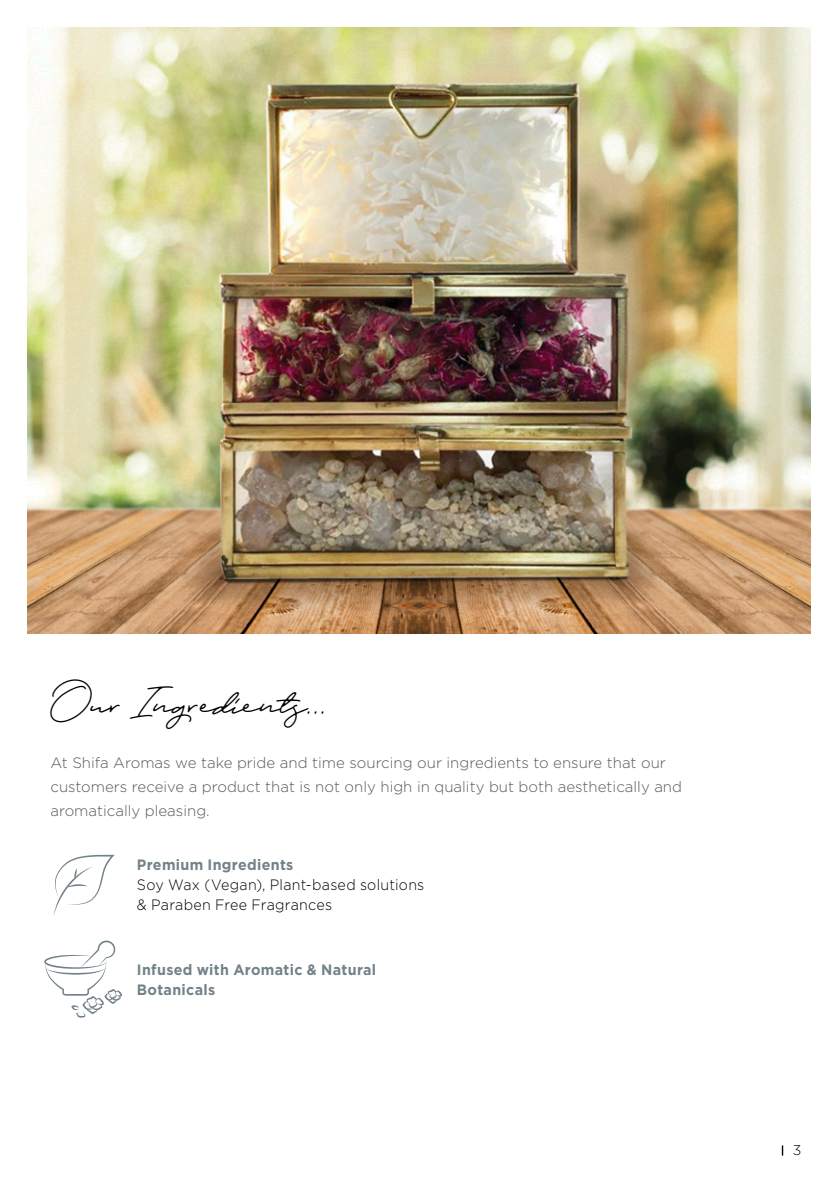
<style>
.page{position:relative;width:840px;height:1191px;background:#fff}
.page>*{position:absolute;margin:0;border:0;box-sizing:border-box;transform-origin:0 0}
.t1{font:42px "Portrait Script Alts";color:#000}
.t2{font:300 15px/24px "Gotham";color:#57595b}
.t3{font:300 15px/20px "Gotham";letter-spacing:.015em;color:#000;scale:.95 1}
.t4{font:700 15px/20px "Gotham";letter-spacing:.025em;color:#738288;scale:.95 1}
.t5{font:300 14px "Gotham";color:#000}
</style>
<div class="page">
<img style="left:27px;top:28px;width:783px;height:605px">
<svg style="left:44px;top:940px;width:78px;height:77px"></svg>
<svg style="left:54px;top:855px;width:61px;height:59px"></svg>
<h1 class="t1" style="left:50px;top:675px;width:277px">Our Ingredients...</h1>
<p class="t2" style="left:50px;top:750px;width:632px">At Shifa Aromas we take pride and time sourcing our ingredients to ensure that our customers receive a product that is not only high in quality but both aesthetically and aromatically pleasing.</p>
<p class="t4" style="left:137px;top:854px;width:166px">Premium Ingredients</p>
<p class="t3" style="left:137px;top:874px;width:304px">Soy Wax (Vegan), Plant-based solutions &amp; Paraben Free Fragrances</p>
<p class="t4" style="left:137px;top:959px;width:253px">Infused with Aromatic &amp; Natural<br>Botanicals</p>
<p class="t5" style="left:792px;top:1142px;width:10px">3</p>
</div>
